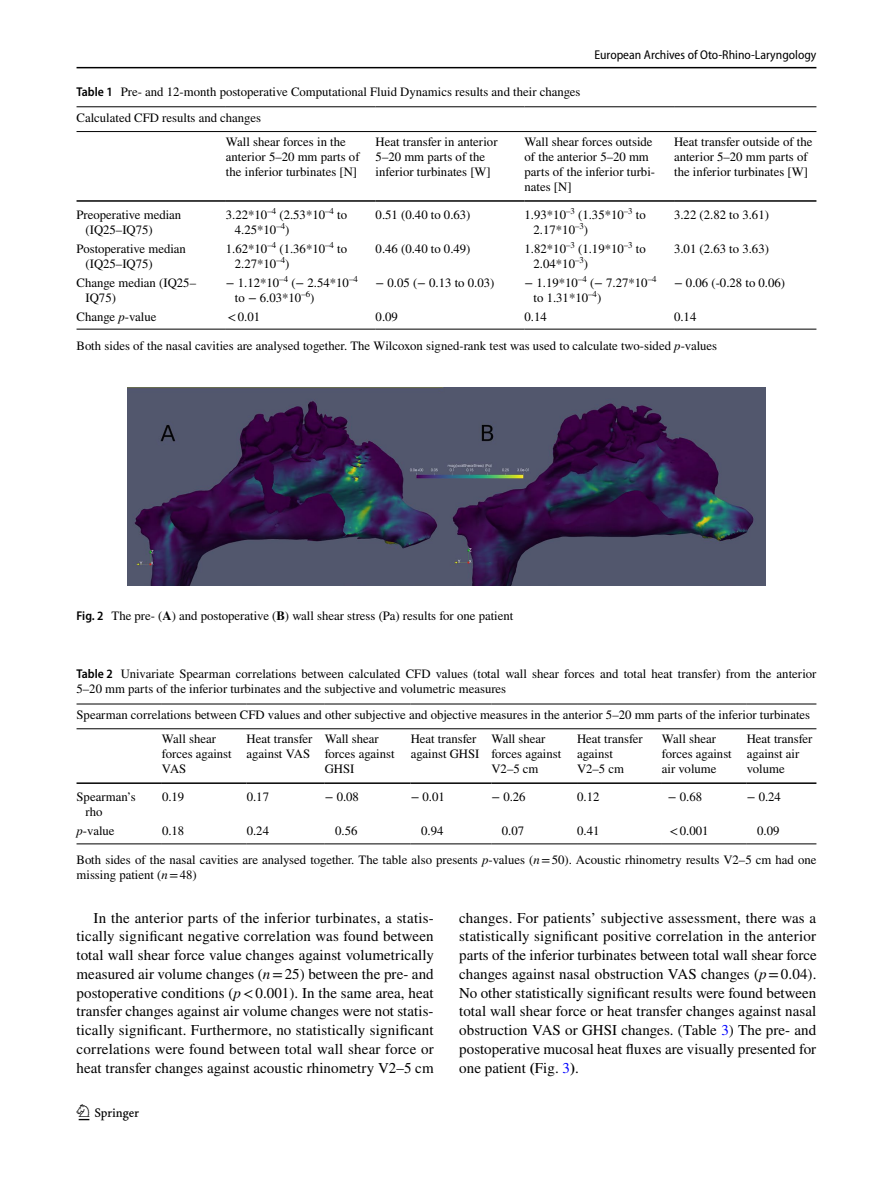
<style>
.page{position:relative;width:893px;height:1187px;background:#fff}
.page>*{position:absolute;margin:0;border:0;box-sizing:border-box;transform-origin:0 0}
.t1{font:22.5px "Springnew Regular 2";color:#000}
.t2{font:15px/18.8px "STIX";letter-spacing:.005em;color:#000;text-align:justify}
.t3{font:12.75px/15px "STIX";color:#000}
.t4{font:semi-condensed 12.75px "Myriad Pro";color:#000}
.s1{font-family:"Myriad Pro";font-weight:600;font-stretch:semi-condensed}
.s2{font-style:italic}
.s3{font-weight:700}
.s4{color:#00f}
</style>
<div class="page">
<hr style="left:77px;top:67px;width:739px;height:1px;background:#000">
<hr style="left:77px;top:106px;width:149px;height:1px;background:#000">
<hr style="left:226px;top:106px;width:150px;height:1px;background:#000">
<hr style="left:376px;top:106px;width:149px;height:1px;background:#000">
<hr style="left:525px;top:106px;width:149px;height:1px;background:#000">
<hr style="left:674px;top:106px;width:142px;height:1px;background:#000">
<hr style="left:77px;top:200px;width:149px;height:2px;background:#000">
<hr style="left:226px;top:200px;width:150px;height:2px;background:#000">
<hr style="left:376px;top:200px;width:149px;height:2px;background:#000">
<hr style="left:525px;top:200px;width:149px;height:2px;background:#000">
<hr style="left:674px;top:200px;width:142px;height:2px;background:#000">
<hr style="left:77px;top:329px;width:149px;height:1px;background:#000">
<hr style="left:226px;top:329px;width:150px;height:1px;background:#000">
<hr style="left:376px;top:329px;width:149px;height:1px;background:#000">
<hr style="left:525px;top:329px;width:149px;height:1px;background:#000">
<hr style="left:674px;top:329px;width:142px;height:1px;background:#000">
<hr style="left:77px;top:131px;width:739px;height:1px;background:#000">
<img style="left:128px;top:387px;width:637px;height:198px">
<hr style="left:77px;top:703px;width:85px;height:1px;background:#000">
<hr style="left:162px;top:703px;width:85px;height:1px;background:#000">
<hr style="left:247px;top:703px;width:78px;height:1px;background:#000">
<hr style="left:325px;top:703px;width:86px;height:1px;background:#000">
<hr style="left:411px;top:703px;width:80px;height:1px;background:#000">
<hr style="left:491px;top:703px;width:86px;height:1px;background:#000">
<hr style="left:577px;top:703px;width:85px;height:1px;background:#000">
<hr style="left:662px;top:703px;width:85px;height:1px;background:#000">
<hr style="left:747px;top:703px;width:69px;height:1px;background:#000">
<hr style="left:77px;top:782px;width:85px;height:1px;background:#000">
<hr style="left:162px;top:782px;width:85px;height:1px;background:#000">
<hr style="left:247px;top:782px;width:78px;height:1px;background:#000">
<hr style="left:325px;top:782px;width:86px;height:1px;background:#000">
<hr style="left:411px;top:782px;width:80px;height:1px;background:#000">
<hr style="left:491px;top:782px;width:86px;height:1px;background:#000">
<hr style="left:577px;top:782px;width:85px;height:1px;background:#000">
<hr style="left:662px;top:782px;width:85px;height:1px;background:#000">
<hr style="left:747px;top:782px;width:69px;height:1px;background:#000">
<hr style="left:77px;top:843px;width:85px;height:1px;background:#000">
<hr style="left:162px;top:843px;width:85px;height:1px;background:#000">
<hr style="left:247px;top:843px;width:78px;height:1px;background:#000">
<hr style="left:325px;top:843px;width:86px;height:1px;background:#000">
<hr style="left:411px;top:843px;width:80px;height:1px;background:#000">
<hr style="left:491px;top:843px;width:86px;height:1px;background:#000">
<hr style="left:577px;top:843px;width:85px;height:1px;background:#000">
<hr style="left:662px;top:843px;width:85px;height:1px;background:#000">
<hr style="left:747px;top:843px;width:69px;height:1px;background:#000">
<hr style="left:77px;top:728px;width:739px;height:1px;background:#000">
<p class="t3" style="left:77px;top:85px;width:506px"><span class="s1">Table 1</span> Pre- and 12-month postoperative Computational Fluid Dynamics results and their changes</p>
<p class="t4" style="left:595px;top:48px;width:223px">European Archives of Oto-Rhino-Laryngology</p>
<p class="t3" style="left:226px;top:106px;width:121px;line-height:24.5px;text-indent:-149px">Calculated CFD results and changes<br>Wall shear forces in the</p>
<p class="t3" style="left:226px;top:150px;width:135px">anterior 5–20 mm parts of the inferior turbinates [N]</p>
<p class="t3" style="left:376px;top:135px;width:123px">Heat transfer in anterior<br>5–20 mm parts of the inferior turbinates [W]</p>
<p class="t3" style="left:525px;top:135px;width:132px">Wall shear forces outside of the anterior 5–20 mm parts of the inferior turbi&shy;nates [N]</p>
<p class="t3" style="left:674px;top:135px;width:140px">Heat transfer outside of the anterior 5–20 mm parts of the inferior turbinates [W]</p>
<p class="t3" style="left:86px;top:208px;width:97px;text-indent:-9px">Preoperative median (IQ25–IQ75)</p>
<p class="t3" style="left:235px;top:208px;width:114px;text-indent:-9px">3.22*10<sup>–4</sup> (2.53*10<sup>–4</sup> to<br>4.25*10<sup>–4</sup>)</p>
<p class="t3" style="left:376px;top:208px;width:96px">0.51 (0.40 to 0.63)</p>
<p class="t3" style="left:534px;top:208px;width:114px;text-indent:-9px">1.93*10<sup>–3</sup> (1.35*10<sup>–3</sup> to<br>2.17*10<sup>–3</sup>)</p>
<p class="t3" style="left:674px;top:208px;width:96px">3.22 (2.82 to 3.61)</p>
<p class="t3" style="left:86px;top:242px;width:102px;text-indent:-9px">Postoperative median (IQ25–IQ75)</p>
<p class="t3" style="left:235px;top:242px;width:114px;text-indent:-9px">1.62*10<sup>–4</sup> (1.36*10<sup>–4</sup> to<br>2.27*10<sup>–4</sup>)</p>
<p class="t3" style="left:376px;top:242px;width:96px">0.46 (0.40 to 0.49)</p>
<p class="t3" style="left:534px;top:242px;width:114px;text-indent:-9px">1.82*10<sup>–3</sup> (1.19*10<sup>–3</sup> to<br>2.04*10<sup>–3</sup>)</p>
<p class="t3" style="left:674px;top:242px;width:96px">3.01 (2.63 to 3.63)</p>
<p class="t3" style="left:86px;top:276px;width:112px;text-indent:-9px">Change median (IQ25–<br>IQ75)</p>
<p class="t3" style="left:235px;top:276px;width:124px;text-indent:-9px">− 1.12*10<sup>–4</sup> (− 2.54*10<sup>–4 </sup>to − 6.03*10<sup>–6</sup>)</p>
<p class="t3" style="left:376px;top:276px;width:120px">− 0.05 (− 0.13 to 0.03)</p>
<p class="t3" style="left:534px;top:276px;width:124px;text-indent:-9px">− 1.19*10<sup>–4</sup> (− 7.27*10<sup>–4 </sup>to 1.31*10<sup>–4</sup>)</p>
<p class="t3" style="left:674px;top:276px;width:113px">− 0.06 (-0.28 to 0.06)</p>
<p class="t3" style="left:77px;top:309px;width:81px">Change <span class="s2">p</span>-value</p>
<p class="t3" style="left:227px;top:309px;width:34px">&lt;0.01</p>
<p class="t3" style="left:376px;top:309px;width:24px">0.09</p>
<p class="t3" style="left:525px;top:309px;width:24px">0.14</p>
<p class="t3" style="left:674px;top:309px;width:24px">0.14</p>
<p class="t3" style="left:77px;top:339px;width:642px">Both sides of the nasal cavities are analysed together. The Wilcoxon signed-rank test was used to calculate two-sided <span class="s2">p</span>-values</p>
<p class="t3" style="left:77px;top:609px;width:438px"><span class="s1">Fig. 2</span> The pre- (<span class="s3">A</span>) and postoperative (<span class="s3">B</span>) wall shear stress (Pa) results for one patient</p>
<p class="t3" style="left:77px;top:667px;width:741px"><span class="s1">Table 2</span> Univariate Spearman correlations between calculated CFD values (total wall shear forces and total heat transfer) from the anterior<br>5–20 mm parts of the inferior turbinates and the subjective and volumetric measures</p>
<p class="t3" style="left:162px;top:703px;width:650px;line-height:24.5px;text-indent:-85px">Spearman correlations between CFD values and other subjective and objective measures in the anterior 5–20 mm parts of the inferior turbinates<br>Wall shear</p>
<p class="t3" style="left:162px;top:747px;width:71px">forces against<br>VAS</p>
<p class="t3" style="left:247px;top:732px;width:67px">Heat transfer against VAS</p>
<p class="t3" style="left:325px;top:732px;width:71px">Wall shear forces against<br>GHSI</p>
<p class="t3" style="left:411px;top:732px;width:70px">Heat transfer against GHSI</p>
<p class="t3" style="left:491px;top:732px;width:71px">Wall shear forces against<br>V2–5 cm</p>
<p class="t3" style="left:577px;top:732px;width:67px">Heat transfer against<br>V2–5 cm</p>
<p class="t3" style="left:662px;top:732px;width:71px">Wall shear forces against air volume</p>
<p class="t3" style="left:747px;top:732px;width:67px">Heat transfer against air volume</p>
<p class="t3" style="left:86px;top:790px;width:52px;text-indent:-9px">Spearman’s rho</p>
<p class="t3" style="left:162px;top:790px;width:24px">0.19</p>
<p class="t3" style="left:247px;top:790px;width:24px">0.17</p>
<p class="t3" style="left:325px;top:790px;width:36px">− 0.08</p>
<p class="t3" style="left:411px;top:790px;width:36px">− 0.01</p>
<p class="t3" style="left:491px;top:790px;width:36px">− 0.26</p>
<p class="t3" style="left:577px;top:790px;width:24px">0.12</p>
<p class="t3" style="left:668px;top:790px;width:36px">− 0.68</p>
<p class="t3" style="left:747px;top:790px;width:36px">− 0.24</p>
<p class="t3" style="left:77px;top:824px;width:40px"><span class="s2">p</span>-value</p>
<p class="t3" style="left:162px;top:824px;width:24px">0.18</p>
<p class="t3" style="left:247px;top:824px;width:24px">0.24</p>
<p class="t3" style="left:335px;top:824px;width:24px">0.56</p>
<p class="t3" style="left:421px;top:824px;width:24px">0.94</p>
<p class="t3" style="left:502px;top:824px;width:24px">0.07</p>
<p class="t3" style="left:577px;top:824px;width:24px">0.41</p>
<p class="t3" style="left:670px;top:824px;width:41px">&lt;0.001</p>
<p class="t3" style="left:757px;top:824px;width:24px">0.09</p>
<p class="t3" style="left:77px;top:853px;width:741px">Both sides of the nasal cavities are analysed together. The table also presents <span class="s2">p</span>-values (<span class="s2">n</span>=50). Acoustic rhinometry results V2–5 cm had one missing patient (<span class="s2">n</span>=48)</p>
<p class="t2" style="left:77px;top:909px;width:359px;text-indent:17px">In the anterior parts of the inferior turbinates, a statis&shy;tically significant negative correlation was found between total wall shear force value changes against volumetrically measured air volume changes (<span class="s2">n</span>=25) between the pre- and postoperative conditions (<span class="s2">p</span>&lt;0.001). In the same area, heat transfer changes against air volume changes were not statis&shy;tically significant. Furthermore, no statistically significant correlations were found between total wall shear force or heat transfer changes against acoustic rhinometry V2–5 cm</p>
<p class="t2" style="left:459px;top:909px;width:359px">changes. For patients’ subjective assessment, there was a statistically significant positive correlation in the anterior parts of the inferior turbinates between total wall shear force changes against nasal obstruction VAS changes (<span class="s2">p</span>=0.04).<br>No other statistically significant results were found between total wall shear force or heat transfer changes against nasal obstruction VAS or GHSI changes. (Table <span class="s4">3</span>) The pre- and postoperative mucosal heat fluxes are visually presented for one patient <span class="s3">(</span>Fig. <span class="s4">3</span><span class="s3">)</span>.</p>
<h1 class="t1" style="left:79px;top:1104px;width:62px">1 3</h1>
</div>
